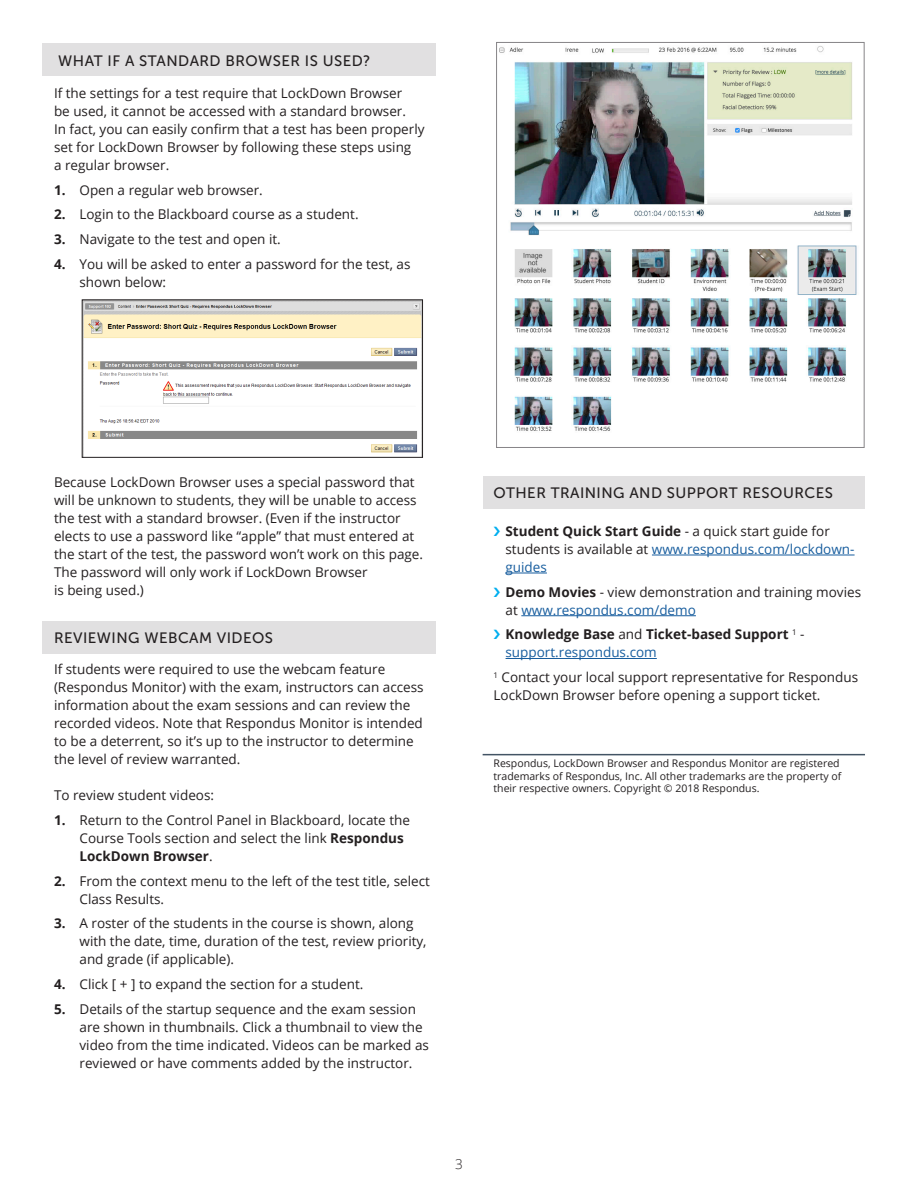
<style>
.page{position:relative;width:918px;height:1188px;background:#fff}
.page>*{position:absolute;margin:0;border:0;box-sizing:border-box;transform-origin:0 0}
.SUBHEAD{font:15px "Museo Sans 500";letter-spacing:.03em;color:#231f20}
.Small_Bulleted_List{font:13.5px/18px "Open Sans";color:#231f20}
.t1{font:700 13.5px/18px "Open Sans";color:#231f20}
.t2{font:300 13.5px "Open Sans";color:#231f20}
.t3{font:10.5px/12.6px "Open Sans";color:#231f20}
.s1{font-weight:700}
.s2{color:#175d9e}
.s3{font-weight:400}
.s4{font-weight:400;color:#175d9e}
</style>
<div class="page">
<div style="left:484px;top:476px;width:381px;height:33px;background:#e1e0e1"></div>
<div style="left:42px;top:621px;width:393px;height:32px;background:#e1e0e1"></div>
<div style="left:42px;top:43px;width:393px;height:33px;background:#e1e0e1"></div>
<hr style="left:483px;top:754px;width:382px;height:1px;background:#435464">
<img style="left:84px;top:302px;width:337px;height:151px">
<div style="left:82px;top:300px;width:341px;height:157px;border:1px solid #231f20"></div>
<hr style="left:652px;top:555px;width:203px;height:1px;background:#175d9e">
<hr style="left:506px;top:573px;width:41px;height:1px;background:#175d9e">
<hr style="left:521px;top:615px;width:175px;height:1px;background:#175d9e">
<hr style="left:506px;top:658px;width:151px;height:1px;background:#175d9e">
<img style="left:499px;top:46px;width:358px;height:385px">
<div style="left:496px;top:42px;width:369px;height:406px;border:1px solid #868487"></div>
<p class="SUBHEAD" style="left:58px;top:53px;width:314px">WHAT IF A STANDARD BROWSER IS USED?</p>
<p class="Small_Bulleted_List" style="left:54px;top:84px;width:372px">If the settings for a test require that LockDown Browser<br>be used, it cannot be accessed with a standard browser.<br>In fact, you can easily confirm that a test has been properly set for LockDown Browser by following these steps using<br>a regular browser.</p>
<p class="Small_Bulleted_List" style="left:54px;top:180px;width:210px"><span class="s1">1.</span> Open a regular web browser.</p>
<p class="Small_Bulleted_List" style="left:54px;top:205px;width:306px"><span class="s1">2.</span> Login to the Blackboard course as a student.</p>
<p class="Small_Bulleted_List" style="left:54px;top:230px;width:228px"><span class="s1">3.</span> Navigate to the test and open it.</p>
<p class="Small_Bulleted_List" style="left:80px;top:255px;width:332px;text-indent:-26px"><span class="s1">4.</span> You will be asked to enter a password for the test, as shown below:</p>
<p class="Small_Bulleted_List" style="left:54px;top:472px;width:371px">Because LockDown Browser uses a special password that will be unknown to students, they will be unable to access the test with a standard browser. (Even if the instructor elects to use a password like “apple” that must entered at the start of the test, the password won’t work on this page.<br>The password will only work if LockDown Browser<br>is being used.)</p>
<p class="SUBHEAD" style="left:54px;top:629px;width:221px">REVIEWING WEBCAM VIDEOS</p>
<p class="Small_Bulleted_List" style="left:54px;top:660px;width:371px">If students were required to use the webcam feature (Respondus Monitor) with the exam, instructors can access information about the exam sessions and can review the recorded videos. Note that Respondus Monitor is intended to be a deterrent, so it’s up to the instructor to determine the level of review warranted.</p>
<p class="Small_Bulleted_List" style="left:54px;top:786px;width:162px">To review student videos:</p>
<p class="Small_Bulleted_List" style="left:80px;top:811px;width:332px;text-indent:-26px"><span class="s1">1.</span> Return to the Control Panel in Blackboard, locate the<br>Course Tools section and select the link <span class="s1">Respondus<br>LockDown Browser</span>.</p>
<p class="Small_Bulleted_List" style="left:80px;top:871px;width:352px;text-indent:-26px"><span class="s1">2.</span> From the context menu to the left of the test title, select<br>Class Results.</p>
<p class="Small_Bulleted_List" style="left:80px;top:914px;width:349px;text-indent:-26px"><span class="s1">3.</span> A roster of the students in the course is shown, along with the date, time, duration of the test, review priority, and grade (if applicable).</p>
<p class="Small_Bulleted_List" style="left:54px;top:975px;width:311px"><span class="s1">4.</span> Click [ + ] to expand the section for a student.</p>
<p class="Small_Bulleted_List" style="left:80px;top:1000px;width:351px;text-indent:-26px"><span class="s1">5.</span> Details of the startup sequence and the exam session are shown in thumbnails. Click a thumbnail to view the video from the time indicated. Videos can be marked as reviewed or have comments added by the instructor.</p>
<p class="SUBHEAD" style="left:494px;top:484px;width:341px">OTHER TRAINING AND SUPPORT RESOURCES</p>
<p class="Small_Bulleted_List" style="left:506px;top:522px;width:351px"><span class="s1">Student Quick Start Guide</span> - a quick start guide for students is available at <span class="s2">www.respondus.com/lockdown&shy;guides</span></p>
<p class="Small_Bulleted_List" style="left:506px;top:582px;width:357px"><span class="s1">Demo Movies</span> - view demonstration and training movies at <span class="s2">www.respondus.com/demo</span></p>
<p class="t1" style="left:506px;top:625px;width:300px">Knowledge Base <span class="s3">and</span> Ticket-based Support <sup>1</sup> <span class="s3">- </span><span class="s4">support.respondus.com</span></p>
<p class="Small_Bulleted_List" style="left:494px;top:668px;width:366px"><sup>1</sup> Contact your local support representative for Respondus<br>LockDown Browser before opening a support ticket.</p>
<p class="t3" style="left:494px;top:757px;width:349px">Respondus, LockDown Browser and Respondus Monitor are registered trademarks of Respondus, Inc. All other trademarks are the property of their respective owners. Copyright © 2018 Respondus.</p>
<p class="t2" style="left:455px;top:1155px;width:9px">3</p>
</div>
